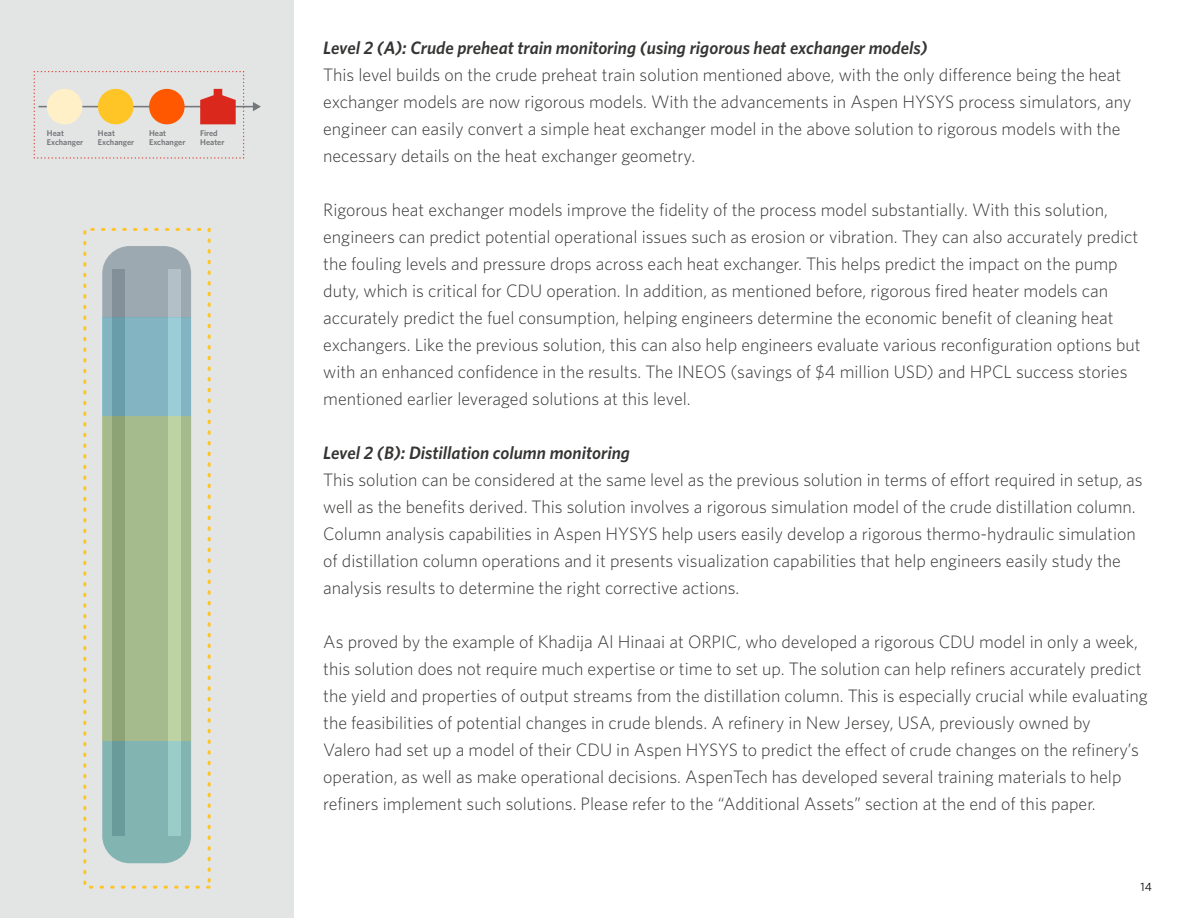
<style>
.page{position:relative;width:1188px;height:918px;background:#fff}
.page>*{position:absolute;margin:0;border:0;box-sizing:border-box;transform-origin:0 0}
.t1{font:300 18px/27px "Whitney";color:#363534}
.t2{font:italic 600 18px "Whitney";color:#363534}
.t3{font:12px "Whitney";color:#000}
.t4{font:600 8.25px/9.9px "Whitney";color:#747679}
</style>
<div class="page">
<div style="left:0;top:0;width:293px;height:918px;background:#e3e4e4"></div>
<hr style="left:39px;top:106px;width:215px;height:1px;background:#747679">
<svg style="left:253px;top:102px;width:8px;height:9px"></svg>
<svg style="left:33px;top:71px;width:212px;height:88px"></svg>
<svg style="left:102px;top:741px;width:89px;height:122px;background:#85b5b2"></svg>
<svg style="left:102px;top:416px;width:89px;height:325px;background:#a5bb8d"></svg>
<svg style="left:102px;top:317px;width:89px;height:99px;background:#81b5c1"></svg>
<svg style="left:102px;top:246px;width:89px;height:71px;background:#9facb2"></svg>
<div style="left:83px;top:228px;width:128px;height:661px;border:3px dashed #ffc425"></div>
<p class="t4" style="left:47px;top:128px;width:38px">Heat<br>Exchanger</p>
<p class="t4" style="left:98px;top:128px;width:38px">Heat<br>Exchanger</p>
<p class="t4" style="left:149px;top:128px;width:38px">Heat<br>Exchanger</p>
<p class="t4" style="left:200px;top:128px;width:26px">Fired<br>Heater</p>
<p class="t2" style="left:323px;top:36px;width:606px">Level 2 (A): Crude preheat train monitoring (using rigorous heat exchanger models)</p>
<p class="t1" style="left:323px;top:61px;width:810px">This level builds on the crude preheat train solution mentioned above, with the only difference being the heat exchanger models are now rigorous models. With the advancements in Aspen HYSYS process simulators, any engineer can easily convert a simple heat exchanger model in the above solution to rigorous models with the necessary details on the heat exchanger geometry.</p>
<p class="t1" style="left:323px;top:196px;width:819px">Rigorous heat exchanger models improve the fidelity of the process model substantially. With this solution, engineers can predict potential operational issues such as erosion or vibration. They can also accurately predict the fouling levels and pressure drops across each heat exchanger. This helps predict the impact on the pump duty, which is critical for CDU operation. In addition, as mentioned before, rigorous fired heater models can accurately predict the fuel consumption, helping engineers determine the economic benefit of cleaning heat exchangers. Like the previous solution, this can also help engineers evaluate various reconfiguration options but with an enhanced confidence in the results. The INEOS (savings of $4 million USD) and HPCL success stories mentioned earlier leveraged solutions at this level.</p>
<p class="t2" style="left:323px;top:441px;width:308px">Level 2 (B): Distillation column monitoring</p>
<p class="t1" style="left:323px;top:466px;width:821px">This solution can be considered at the same level as the previous solution in terms of effort required in setup, as well as the benefits derived. This solution involves a rigorous simulation model of the crude distillation column.<br>Column analysis capabilities in Aspen HYSYS help users easily develop a rigorous thermo-hydraulic simulation of distillation column operations and it presents visualization capabilities that help engineers easily study the analysis results to determine the right corrective actions.</p>
<p class="t1" style="left:323px;top:628px;width:826px">As proved by the example of Khadija Al Hinaai at ORPIC, who developed a rigorous CDU model in only a week, this solution does not require much expertise or time to set up. The solution can help refiners accurately predict the yield and properties of output streams from the distillation column. This is especially crucial while evaluating the feasibilities of potential changes in crude blends. A refinery in New Jersey, USA, previously owned by<br>Valero had set up a model of their CDU in Aspen HYSYS to predict the effect of crude changes on the refinery’s operation, as well as make operational decisions. AspenTech has developed several training materials to help refiners implement such solutions. Please refer to the “Additional Assets” section at the end of this paper.</p>
<p class="t3" style="left:1141px;top:879px;width:13px">14</p>
</div>
